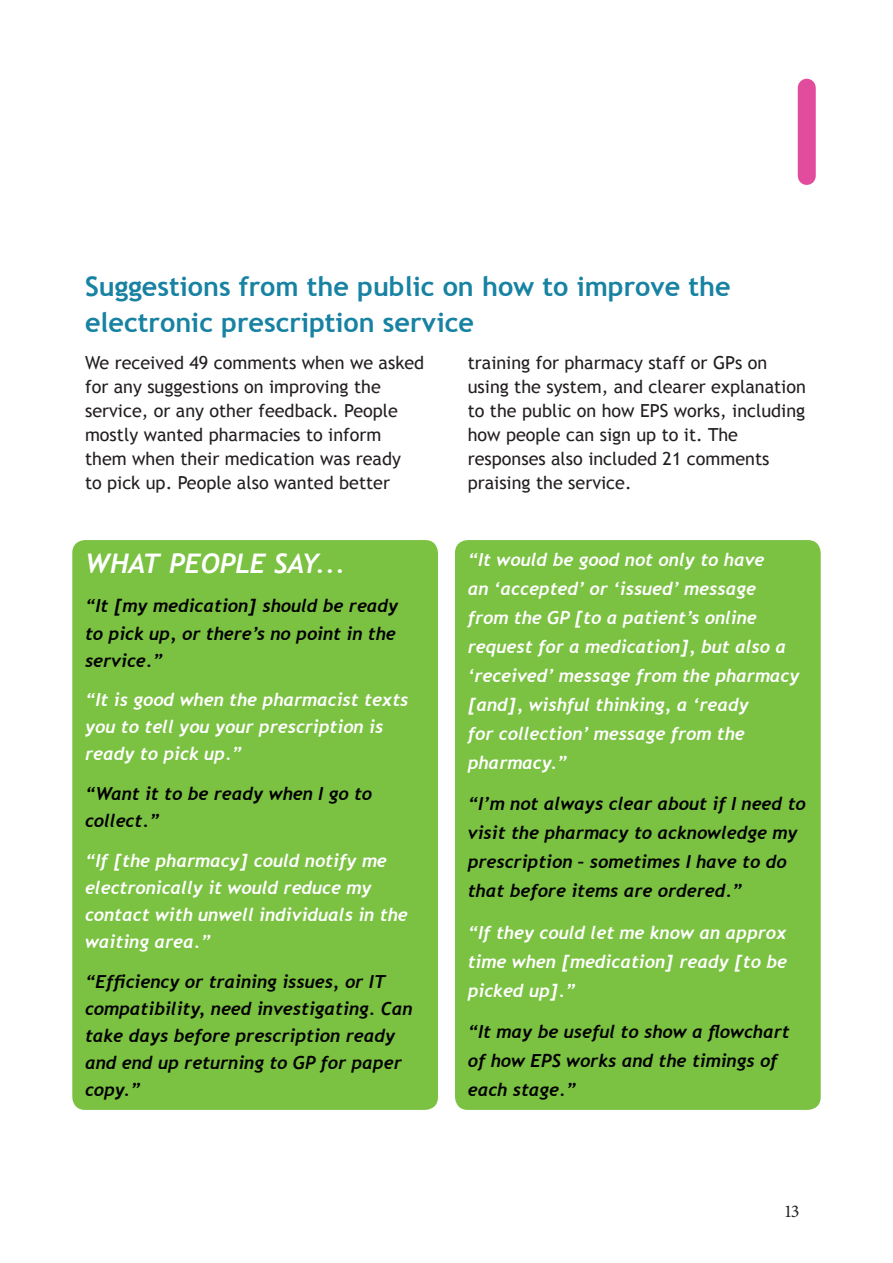
<style>
.page{position:relative;width:893px;height:1263px;background:#fff}
.page>*{position:absolute;margin:0;border:0;box-sizing:border-box;transform-origin:0 0}
.t1{font:700 27px/36px "Trebuchet MS";color:#1782a2}
.t2{font:italic 700 27px "Trebuchet";color:#fff}
.t3{font:italic 700 18px/29px "Trebuchet";color:#fff}
.t4{font:italic 700 18px/27px "Trebuchet";color:#000001}
.t5{font:18px/24px "Trebuchet MS";color:#231f20}
.t6{font:18px "Minion Pro";color:#231f20}
</style>
<div class="page">
<div style="left:798px;top:88px;width:18px;height:88px;background:#e14c9c"></div>
<div style="left:72px;top:540px;width:366px;height:570px;background:#7bc142;border-radius:13px"></div>
<div style="left:455px;top:540px;width:366px;height:570px;background:#7bc142;border-radius:13px"></div>
<h1 class="t1" style="left:85px;top:269px;width:647px">Suggestions from the public on how to improve the electronic prescription service</h1>
<p class="t5" style="left:85px;top:351px;width:341px">We received 49 comments when we asked for any suggestions on improving the service, or any other feedback. People mostly wanted pharmacies to inform them when their medication was ready<br>to pick up. People also wanted better</p>
<p class="t5" style="left:468px;top:351px;width:340px">training for pharmacy staff or GPs on using the system, and clearer explanation to the public on how EPS works, including how people can sign up to it. The responses also included 21 comments praising the service.</p>
<h1 class="t2" style="left:85px;top:547px;width:261px">WHAT PEOPLE SAY...</h1>
<p class="t4" style="left:85px;top:593px;width:315px">“It [my medication] should be ready to pick up, or there’s no point in the service.”</p>
<p class="t3" style="left:85px;top:687px;width:325px;line-height:27px">“It is good when the pharmacist texts you to tell you your prescription is ready to pick up.”</p>
<p class="t4" style="left:85px;top:780px;width:289px">“Want it to be ready when I go to collect.”</p>
<p class="t3" style="left:85px;top:847px;width:324px;line-height:27px">“If [the pharmacy] could notify me electronically it would reduce my contact with unwell individuals in the waiting area.”</p>
<p class="t4" style="left:85px;top:968px;width:329px">“Efficiency or training issues, or IT compatibility, need investigating. Can take days before prescription ready and end up returning to GP for paper copy.”</p>
<p class="t3" style="left:468px;top:545px;width:333px">“It would be good not only to have<br>an ‘accepted’ or ‘issued’ message from the GP [to a patient’s online request for a medication], but also a ‘received’ message from the pharmacy [and], wishful thinking, a ‘ready<br>for collection’ message from the pharmacy.”</p>
<p class="t4" style="left:468px;top:790px;width:340px;line-height:29px">“I’m not always clear about if I need to visit the pharmacy to acknowledge my prescription – sometimes I have to do that before items are ordered.”</p>
<p class="t3" style="left:468px;top:918px;width:321px;text-align:justify">“If they could let me know an approx time when [medication] ready [to be picked up].”</p>
<p class="t4" style="left:468px;top:1018px;width:323px;line-height:29px">“It may be useful to show a flowchart of how EPS works and the timings of each stage.”</p>
<p class="t6" style="left:785px;top:1199px;width:16px">13</p>
</div>
